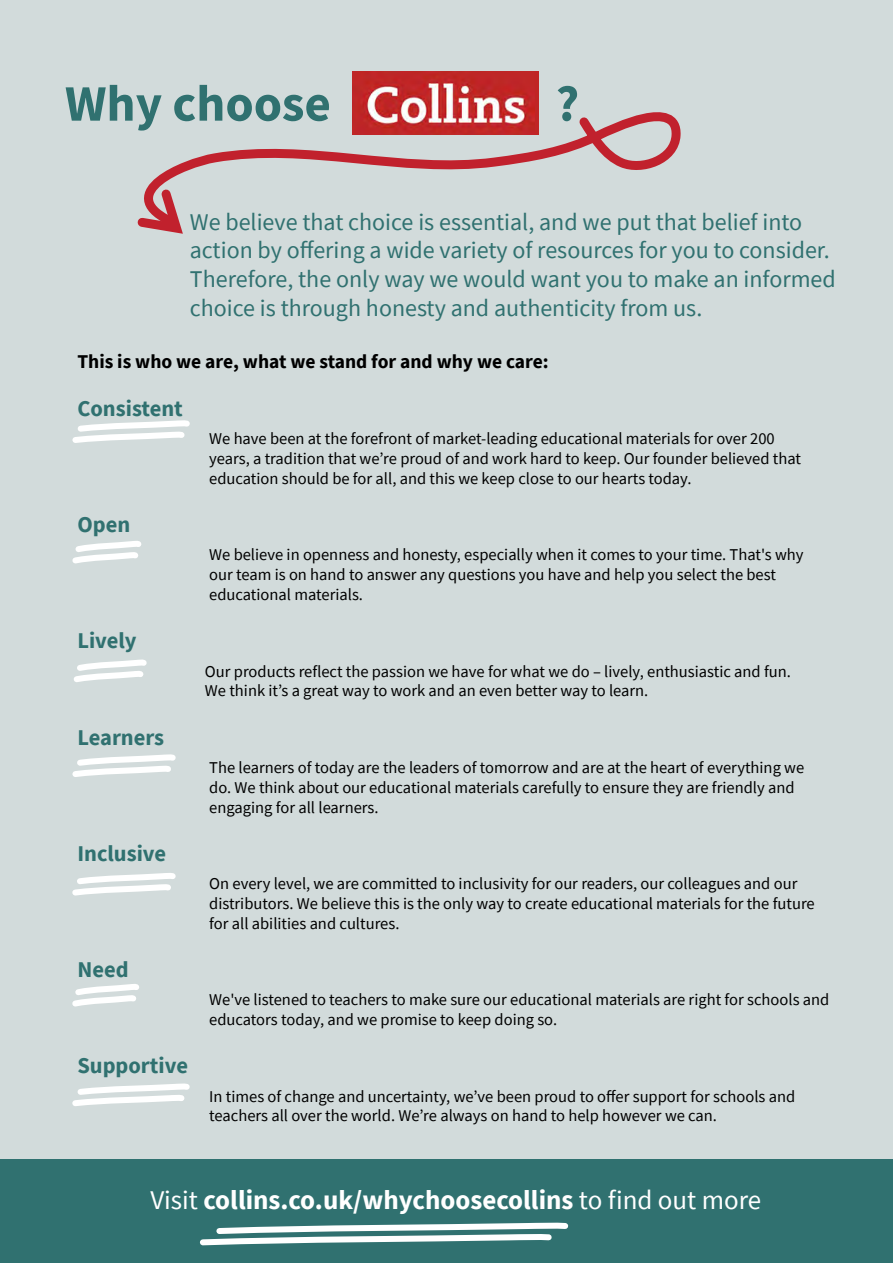
<style>
.page{position:relative;width:893px;height:1263px;background:#d2dbdb}
.page>*{position:absolute;margin:0;border:0;box-sizing:border-box;transform-origin:0 0}
.t1{font:700 51px "Source Sans Pro";color:#307170}
.t2{font:700 27px "Source Sans Pro";color:#fff}
.t3{font:24px/28.8px "Source Sans Pro";color:#307170}
.t4{font:700 22.5px "Source Sans Pro";color:#307170}
.t5{font:700 19.5px "Source Sans Pro";color:#000}
.t6{font:16.5px/19.8px "Source Sans Pro";color:#000}
.s1{font-weight:400}
</style>
<div class="page">
<div style="left:0;top:1159px;width:893px;height:104px;background:#307170"></div>
<img style="left:352px;top:71px;width:186px;height:17px">
<svg style="left:151px;top:88px;width:530px;height:95px"></svg>
<svg style="left:137px;top:183px;width:46px;height:51px"></svg>
<svg style="left:72px;top:420px;width:118px;height:23px"></svg>
<svg style="left:72px;top:541px;width:70px;height:23px"></svg>
<svg style="left:74px;top:659px;width:73px;height:23px"></svg>
<svg style="left:72px;top:754px;width:104px;height:23px"></svg>
<svg style="left:72px;top:873px;width:104px;height:23px"></svg>
<svg style="left:72px;top:984px;width:67px;height:23px"></svg>
<svg style="left:72px;top:1083px;width:118px;height:23px"></svg>
<svg style="left:200px;top:1222px;width:369px;height:24px"></svg>
<h1 class="t1" style="left:65px;top:69px;width:267px">Why choose</h1>
<h1 class="t1" style="left:556px;top:69px;width:25px">?</h1>
<p class="t3" style="left:190px;top:207px;width:647px">We believe that choice is essential, and we put that belief into action by offering a wide variety of resources for you to consider.<br>Therefore, the only way we would want you to make an informed choice is through honesty and authenticity from us.</p>
<p class="t5" style="left:77px;top:348px;width:473px">This is who we are, what we stand for and why we care:</p>
<h3 class="t4" style="left:77px;top:393px;width:107px">Consistent</h3>
<p class="t6" style="left:209px;top:429px;width:593px">We have been at the forefront of market-leading educational materials for over 200 years, a tradition that we’re proud of and work hard to keep. Our founder believed that education should be for all, and this we keep close to our hearts today.</p>
<h3 class="t4" style="left:77px;top:509px;width:54px">Open</h3>
<p class="t6" style="left:209px;top:545px;width:596px">We believe in openness and honesty, especially when it comes to your time. That's why our team is on hand to answer any questions you have and help you select the best educational materials.</p>
<h3 class="t4" style="left:77px;top:625px;width:61px">Lively</h3>
<p class="t6" style="left:205px;top:661px;width:587px">Our products reflect the passion we have for what we do – lively, enthusiastic and fun.<br>We think it’s a great way to work and an even better way to learn.</p>
<h3 class="t4" style="left:77px;top:722px;width:88px">Learners</h3>
<p class="t6" style="left:209px;top:757px;width:597px">The learners of today are the leaders of tomorrow and are at the heart of everything we do. We think about our educational materials carefully to ensure they are friendly and engaging for all learners.</p>
<h3 class="t4" style="left:77px;top:838px;width:90px">Inclusive</h3>
<p class="t6" style="left:209px;top:873px;width:607px">On every level, we are committed to inclusivity for our readers, our colleagues and our distributors. We believe this is the only way to create educational materials for the future for all abilities and cultures.</p>
<h3 class="t4" style="left:77px;top:954px;width:53px">Need</h3>
<p class="t6" style="left:209px;top:990px;width:622px">We've listened to teachers to make sure our educational materials are right for schools and educators today, and we promise to keep doing so.</p>
<h3 class="t4" style="left:77px;top:1050px;width:112px">Supportive</h3>
<p class="t6" style="left:209px;top:1086px;width:588px">In times of change and uncertainty, we’ve been proud to offer support for schools and teachers all over the world. We’re always on hand to help however we can.</p>
<h2 class="t2" style="left:150px;top:1181px;width:612px"><span class="s1">Visit</span> collins.co.uk/whychoosecollins <span class="s1">to find out more</span></h2>
</div>
